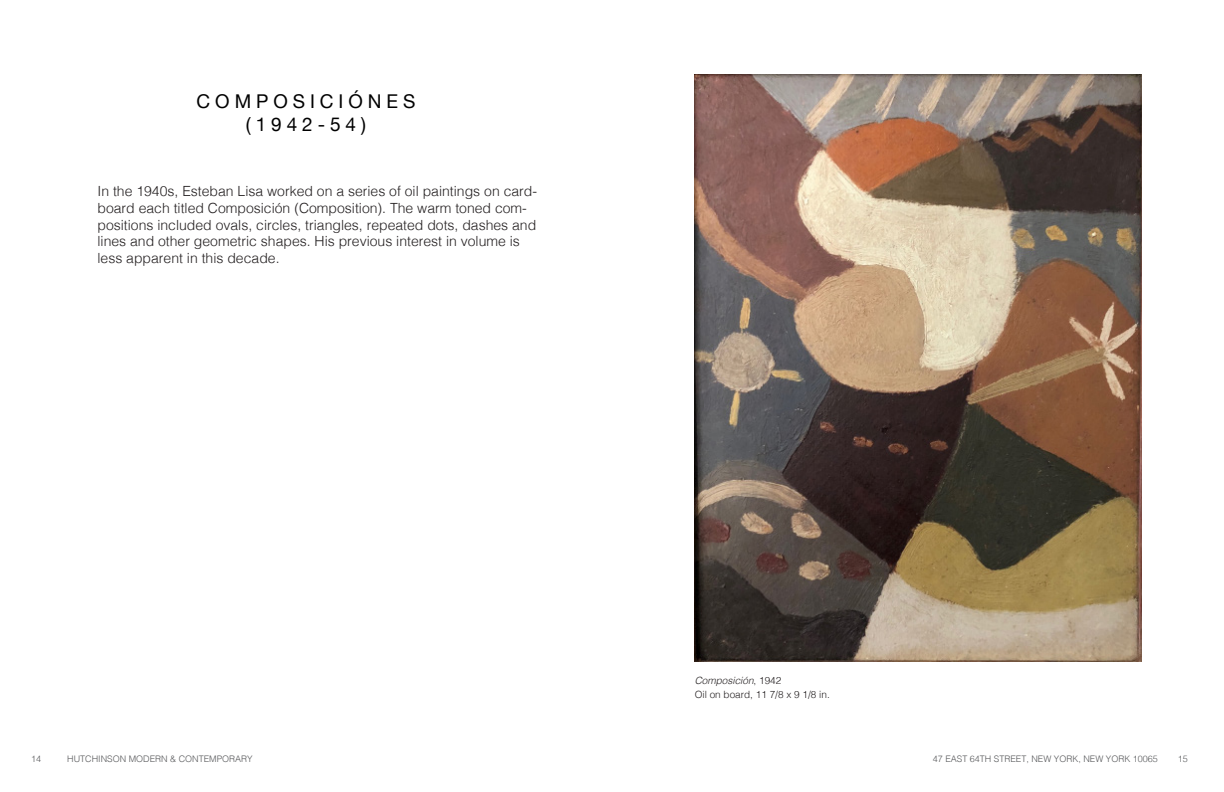
<style>
.page{position:relative;width:1224px;height:792px;background:#fff}
.page>*{position:absolute;margin:0;border:0;box-sizing:border-box;transform-origin:0 0}
.Paragraph_Style_1{font:19px "Helvetica Neue";letter-spacing:.26em;color:#000}
.t1{font:300 14px/16.8px "Helvetica";color:#231f20}
.t2{font:300 10px "Helvetica";color:#231f20}
.t3{font:italic 300 10px "Helvetica";color:#231f20}
.Page_Numbers_-_Right{font:300 9px "Helvetica";color:#57585a}
.Page_Numbers_-_Left{font:300 9px "Helvetica";color:#57585a}
.s1{font-style:normal}
</style>
<div class="page">
<img style="left:695px;top:74px;width:446px;height:588px">
<p class="Paragraph_Style_1" style="left:197px;top:88px;width:220px">COMPOSICIÓNES</p>
<p class="Paragraph_Style_1" style="left:246px;top:110px;width:122px">(1942-54)</p>
<p class="t1" style="left:98px;top:182px;width:441px">In the 1940s, Esteban Lisa worked on a series of oil paintings on card&shy;board each titled Composición (Composition). The warm toned com&shy;positions included ovals, circles, triangles, repeated dots, dashes and lines and other geometric shapes. His previous interest in volume is less apparent in this decade.</p>
<p class="t3" style="left:695px;top:672px;width:88px">Composición<span class="s1">, 1942</span></p>
<p class="t2" style="left:695px;top:686px;width:137px">Oil on board, 11 7/8 x 9 1/8 in.</p>
<p class="Page_Numbers_-_Left" style="left:31px;top:752px;width:12px">14</p>
<p class="Page_Numbers_-_Left" style="left:67px;top:752px;width:187px">HUTCHINSON MODERN &amp; CONTEMPORARY</p>
<p class="Page_Numbers_-_Right" style="left:933px;top:752px;width:227px">47 EAST 64TH STREET, NEW YORK, NEW YORK 10065</p>
<p class="Page_Numbers_-_Right" style="left:1178px;top:752px;width:12px">15</p>
</div>
